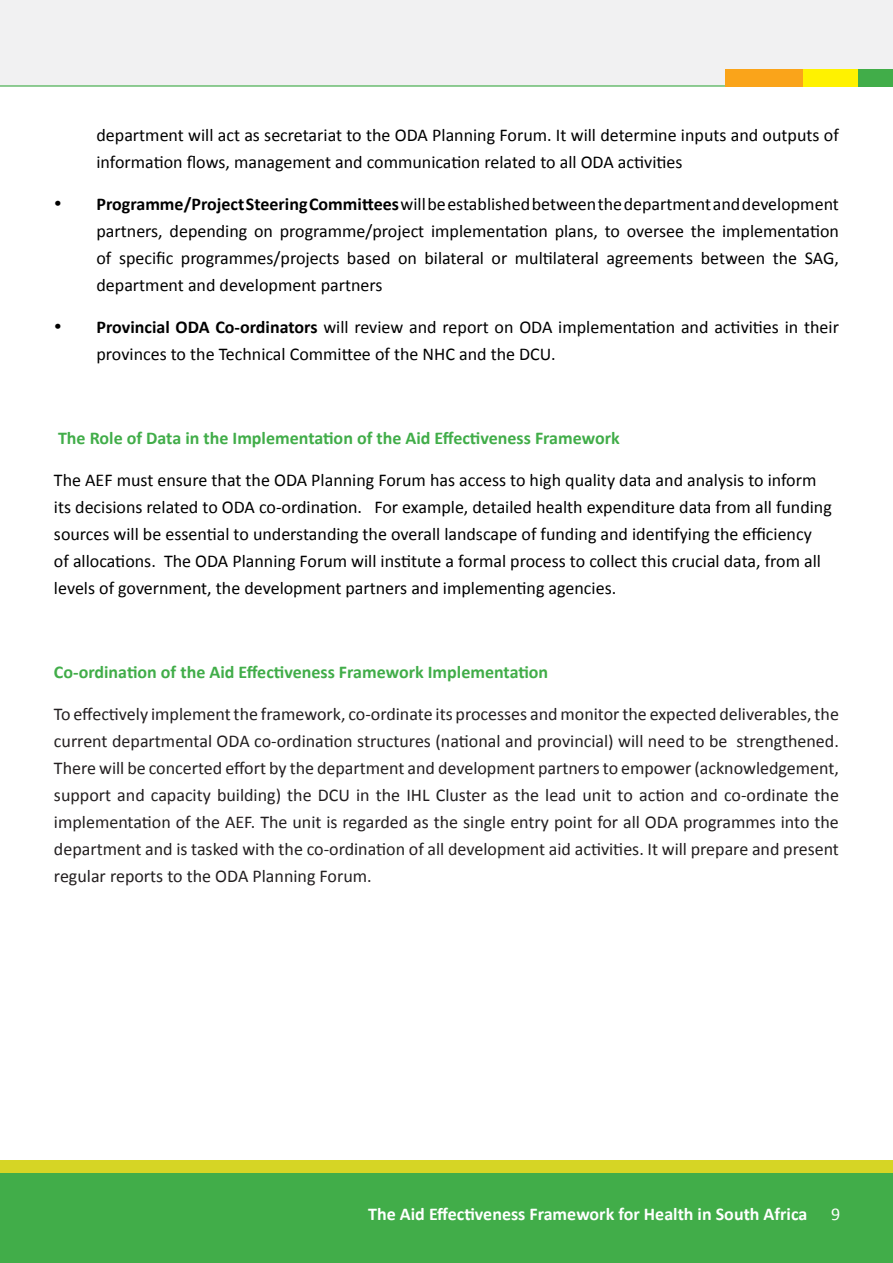
<style>
.page{position:relative;width:893px;height:1263px;background:#fff}
.page>*{position:absolute;margin:0;border:0;box-sizing:border-box;transform-origin:0 0}
.t1{font:18px/27px "Calibri";color:#000}
.t2{font:18px/27px "Calibri";color:#231f20;text-align:justify}
.t3{font:700 18px "Calibri";color:#41ad49}
.t4{font:700 18px "Calibri";color:#fff}
.t5{font:18px "Calibri";color:#fff}
.s1{font-weight:700}
</style>
<div class="page">
<div style="left:0;top:1161px;width:893px;height:102px;background:#d6d525"></div>
<div style="left:0;top:1174px;width:893px;height:89px;background:#41ad49"></div>
<div style="left:0;top:0;width:893px;height:87px;background:#f1f1f2"></div>
<hr style="left:0;top:85px;width:756px;height:2px;background:#41ad49">
<div style="left:858px;top:69px;width:35px;height:18px;background:#41ad49"></div>
<div style="left:803px;top:69px;width:55px;height:18px;background:#fff200"></div>
<div style="left:725px;top:69px;width:78px;height:18px;background:#faa41a"></div>
<p class="t1" style="left:96px;top:121px;width:744px">department will act as secretariat to the ODA Planning Forum. It will determine inputs and outputs of information flows, management and communication related to all ODA activities</p>
<p class="t1" style="left:96px;top:190px;width:744px;text-align:justify;text-indent:-43px">• <span class="s1">Programme/Project Steering Committees</span> will be established between the department and development partners, depending on programme/project implementation plans, to oversee the implementation of specific programmes/projects based on bilateral or multilateral agreements between the SAG, department and development partners</p>
<p class="t1" style="left:96px;top:313px;width:744px;text-indent:-43px">• <span class="s1">Provincial ODA Co-ordinators</span> will review and report on ODA implementation and activities in their provinces to the Technical Committee of the NHC and the DCU.</p>
<p class="t3" style="left:58px;top:427px;width:563px">The Role of Data in the Implementation of the Aid Effectiveness Framework</p>
<p class="t1" style="left:54px;top:466px;width:779px">The AEF must ensure that the ODA Planning Forum has access to high quality data and analysis to inform its decisions related to ODA co-ordination. For example, detailed health expenditure data from all funding sources will be essential to understanding the overall landscape of funding and identifying the efficiency<br>of allocations. The ODA Planning Forum will institute a formal process to collect this crucial data, from all levels of government, the development partners and implementing agencies.</p>
<p class="t3" style="left:54px;top:661px;width:496px">Co-ordination of the Aid Effectiveness Framework Implementation</p>
<p class="t2" style="left:54px;top:700px;width:786px">To effectively implement the framework, co-ordinate its processes and monitor the expected deliverables, the current departmental ODA co-ordination structures (national and provincial) will need to be strengthened.<br>There will be concerted effort by the department and development partners to empower (acknowledgement, support and capacity building) the DCU in the IHL Cluster as the lead unit to action and co-ordinate the implementation of the AEF. The unit is regarded as the single entry point for all ODA programmes into the department and is tasked with the co-ordination of all development aid activities. It will prepare and present regular reports to the ODA Planning Forum.</p>
<p class="t4" style="left:368px;top:1203px;width:441px">The Aid Effectiveness Framework for Health in South Africa</p>
<p class="t5" style="left:831px;top:1203px;width:11px">9</p>
</div>
